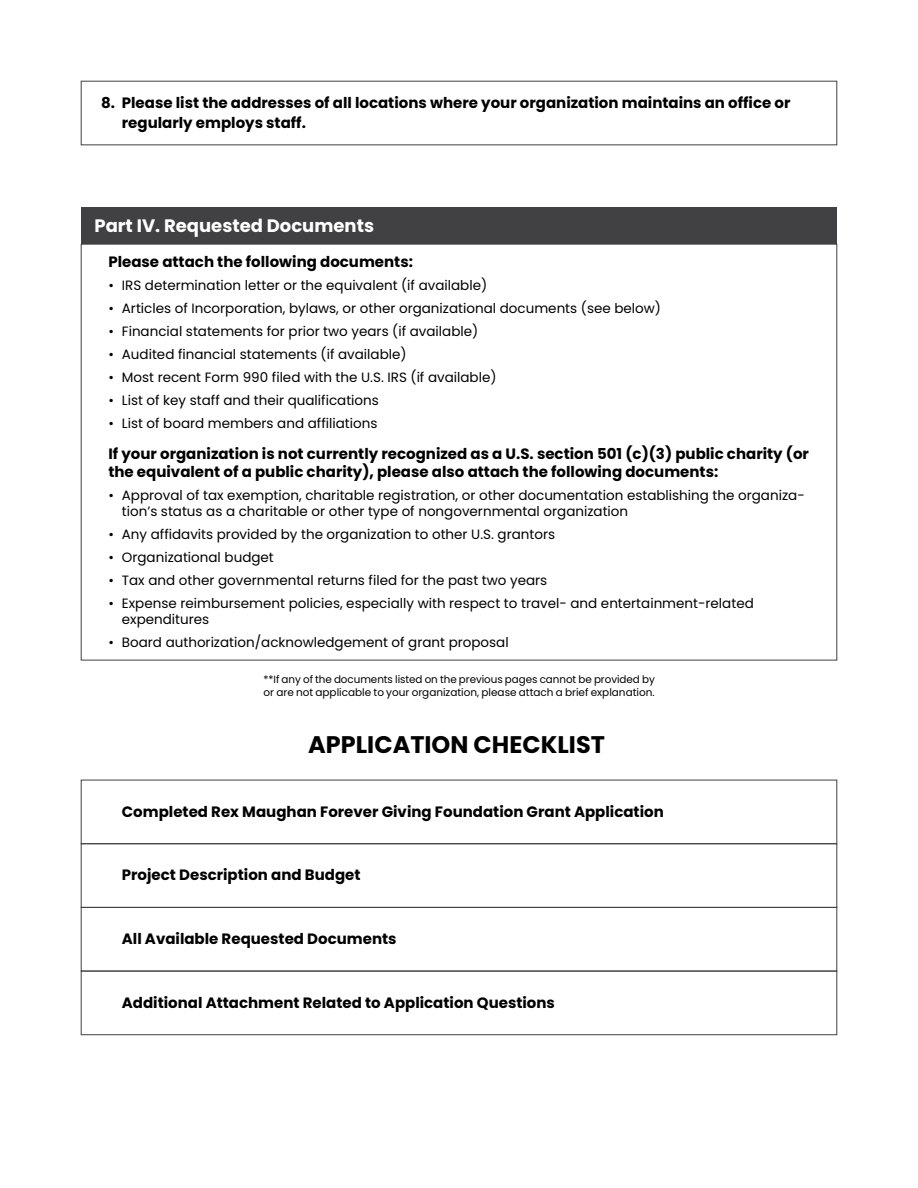
<style>
.page{position:relative;width:918px;height:1188px;background:#fff}
.page>*{position:absolute;margin:0;border:0;box-sizing:border-box;transform-origin:0 0}
.t1{font:700 24px "Poppins";color:#000}
.t2{font:700 18px "Poppins";color:#fff}
.t3{font:700 15px/19.5px "Poppins";color:#000}
.t4{font:13.5px/16.2px "Poppins";color:#000}
.t5{font:10.5px/12.6px "Poppins";color:#000}
</style>
<div class="page">
<div style="left:81px;top:81px;width:756px;height:64px;border:1px solid #414042"></div>
<div style="left:81px;top:207px;width:756px;height:37px;background:#414042"></div>
<div style="left:81px;top:780px;width:756px;height:64px;border:1px solid #414042"></div>
<div style="left:81px;top:907px;width:756px;height:64px;border:1px solid #414042"></div>
<div style="left:81px;top:971px;width:756px;height:64px;border:1px solid #414042"></div>
<p class="t3" style="left:122px;top:93px;width:670px;text-indent:-21px">8. Please list the addresses of all locations where your organization maintains an office or regularly employs staff.</p>
<h2 class="t2" style="left:94px;top:215px;width:281px">Part IV. Requested Documents</h2>
<p class="t3" style="left:108px;top:252px;width:306px">Please attach the following documents:</p>
<p class="t4" style="left:108px;top:277px;width:380px">• IRS determination letter or the equivalent (if available)</p>
<p class="t4" style="left:108px;top:300px;width:554px">• Articles of Incorporation, bylaws, or other organizational documents (see below)</p>
<p class="t4" style="left:108px;top:323px;width:371px">• Financial statements for prior two years (if available)</p>
<p class="t4" style="left:108px;top:346px;width:300px">• Audited financial statements (if available)</p>
<p class="t4" style="left:108px;top:369px;width:390px">• Most recent Form 990 filed with the U.S. IRS (if available)</p>
<p class="t4" style="left:108px;top:392px;width:272px">• List of key staff and their qualifications</p>
<p class="t4" style="left:108px;top:415px;width:271px">• List of board members and affiliations</p>
<p class="t3" style="left:108px;top:445px;width:702px;line-height:18px">If your organization is not currently recognized as a U.S. section 501 (c)(3) public charity (or the equivalent of a public charity), please also attach the following documents:</p>
<p class="t4" style="left:122px;top:487px;width:684px;text-indent:-14px">• Approval of tax exemption, charitable registration, or other documentation establishing the organiza&shy;tion’s status as a charitable or other type of nongovernmental organization</p>
<p class="t4" style="left:108px;top:526px;width:448px">• Any affidavits provided by the organization to other U.S. grantors</p>
<p class="t4" style="left:108px;top:549px;width:167px">• Organizational budget</p>
<p class="t4" style="left:108px;top:572px;width:440px">• Tax and other governmental returns filed for the past two years</p>
<p class="t4" style="left:122px;top:595px;width:633px;text-indent:-14px">• Expense reimbursement policies, especially with respect to travel- and entertainment-related expenditures</p>
<p class="t4" style="left:108px;top:634px;width:402px">• Board authorization/acknowledgement of grant proposal</p>
<p class="t5" style="left:264px;top:673px;width:393px">**If any of the documents listed on the previous pages cannot be provided by or are not applicable to your organization, please attach a brief explanation.</p>
<h1 class="t1" style="left:308px;top:731px;width:298px">APPLICATION CHECKLIST</h1>
<p class="t3" style="left:122px;top:802px;width:543px">Completed Rex Maughan Forever Giving Foundation Grant Application</p>
<p class="t3" style="left:122px;top:866px;width:240px">Project Description and Budget</p>
<p class="t3" style="left:122px;top:929px;width:276px">All Available Requested Documents</p>
<p class="t3" style="left:122px;top:993px;width:435px">Additional Attachment Related to Application Questions</p>
</div>
